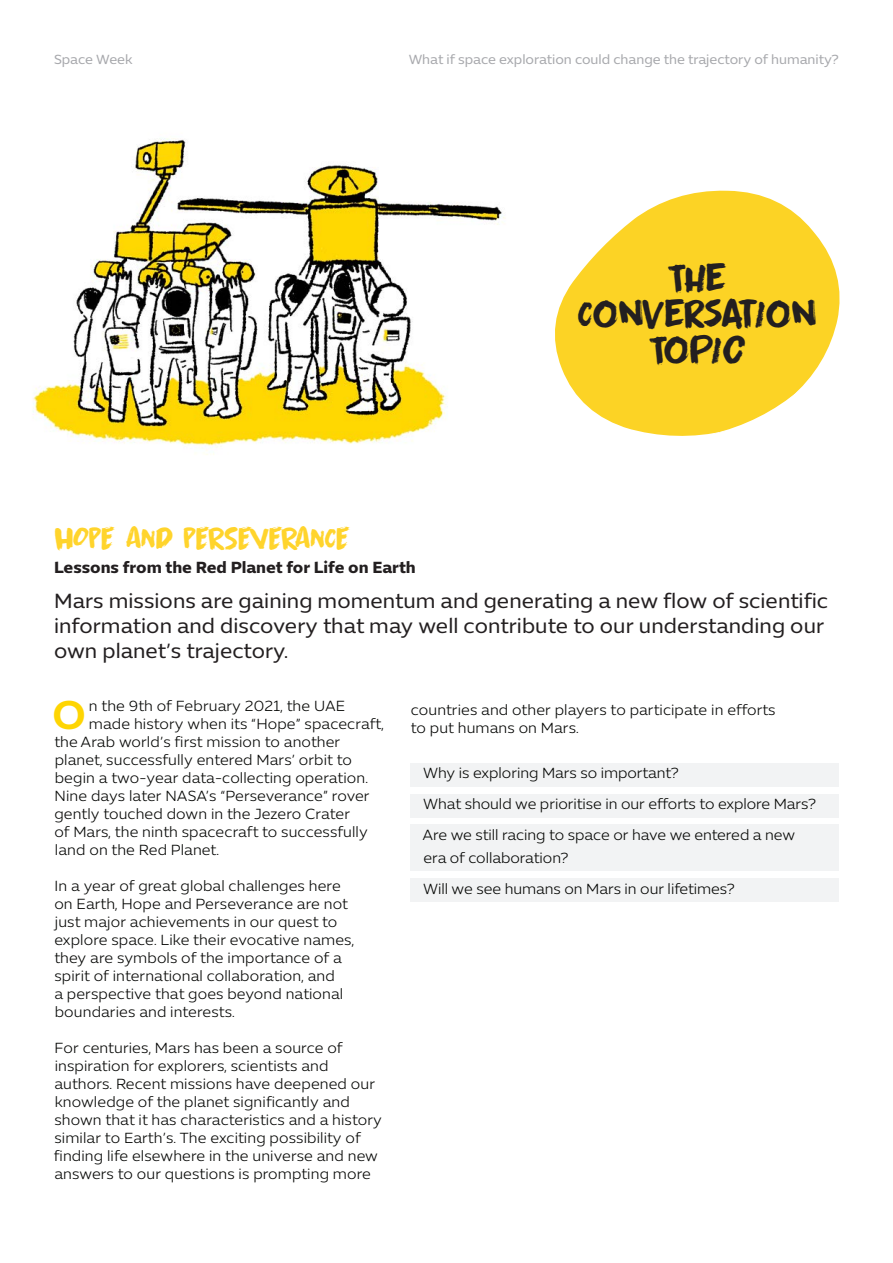
<style>
.page{position:relative;width:893px;height:1263px;background:#fff}
.page>*{position:absolute;margin:0;border:0;box-sizing:border-box;transform-origin:0 0}
.t1{font:600 41.1px "Expo Sans Std";color:#fed503}
.t2{font:40.5px/36px "Apex Brush DEMO";letter-spacing:-.04em;color:#231f20;text-align:center}
.t3{font:31.5px "Apex Brush DEMO";letter-spacing:-.02em;color:#ffd42c}
.t4{font:21px/25.2px "Expo Sans Std";letter-spacing:.005em;color:#231f20}
.t5{font:700 16.5px "Expo Sans Std";color:#231f20}
.t6{font:300 15px/18px "Expo Sans Std";letter-spacing:.01em;color:#040503}
.t7{font:13.5px "Expo Sans Std";color:#a8a9ad}
</style>
<div class="page">
<div style="left:411px;top:763px;width:428px;height:23px;background:#f2f3f4"></div>
<div style="left:411px;top:794px;width:428px;height:23px;background:#f2f3f4"></div>
<div style="left:411px;top:825px;width:428px;height:46px;background:#f2f3f4"></div>
<div style="left:411px;top:878px;width:428px;height:24px;background:#f2f3f4"></div>
<svg style="left:555px;top:190px;width:285px;height:246px;fill:#fcd325"></svg>
<img style="left:33px;top:138px;width:472px;height:317px">
<p class="t7" style="left:54px;top:52px;width:80px">Space Week</p>
<p class="t7" style="left:409px;top:52px;width:432px">What if space exploration could change the trajectory of humanity?</p>
<h2 class="t2" style="left:577px;top:259px;width:241px">THE<br>CONVERSATION<br>TOPIC</h2>
<h3 class="t3" style="left:54px;top:519px;width:298px">HOPE AND PERSEVERANCE</h3>
<p class="t5" style="left:54px;top:557px;width:363px">Lessons from the Red Planet for Life on Earth</p>
<h3 class="t4" style="left:54px;top:588px;width:775px">Mars missions are gaining momentum and generating a new flow of scientific information and discovery that may well contribute to our understanding our own planet’s trajectory.</h3>
<h1 class="t1" style="left:53px;top:690px;width:35px">O</h1>
<p class="t6" style="left:89px;top:697px;width:258px">n the 9th of February 2021, the UAE</p>
<p class="t6" style="left:89px;top:715px;width:296px">made history when its “Hope” spacecraft,</p>
<p class="t6" style="left:54px;top:733px;width:287px">the Arab world’s first mission to another</p>
<p class="t6" style="left:55px;top:751px;width:299px">planet, successfully entered Mars’ orbit to</p>
<p class="t6" style="left:55px;top:769px;width:315px">begin a two-year data-collecting operation.</p>
<p class="t6" style="left:55px;top:787px;width:317px">Nine days later NASA’s “Perseverance” rover</p>
<p class="t6" style="left:54px;top:805px;width:297px">gently touched down in the Jezero Crater</p>
<p class="t6" style="left:54px;top:823px;width:315px">of Mars, the ninth spacecraft to successfully</p>
<p class="t6" style="left:55px;top:841px;width:166px">land on the Red Planet.</p>
<p class="t6" style="left:54px;top:877px;width:301px">In a year of great global challenges here on Earth, Hope and Perseverance are not just major achievements in our quest to explore space. Like their evocative names, they are symbols of the importance of a spirit of international collaboration, and<br>a perspective that goes beyond national boundaries and interests.</p>
<p class="t6" style="left:54px;top:1039px;width:329px">For centuries, Mars has been a source of inspiration for explorers, scientists and authors. Recent missions have deepened our knowledge of the planet significantly and shown that it has characteristics and a history similar to Earth’s. The exciting possibility of finding life elsewhere in the universe and new answers to our questions is prompting more</p>
<p class="t6" style="left:411px;top:701px;width:366px">countries and other players to participate in efforts to put humans on Mars.</p>
<p class="t6" style="left:423px;top:758px;width:395px;line-height:31px">Why is exploring Mars so important?<br>What should we prioritise in our efforts to explore Mars?<br>Are we still racing to space or have we entered a new</p>
<p class="t6" style="left:423px;top:842px;width:313px;line-height:31px">era of collaboration?<br>Will we see humans on Mars in our lifetimes?</p>
</div>
